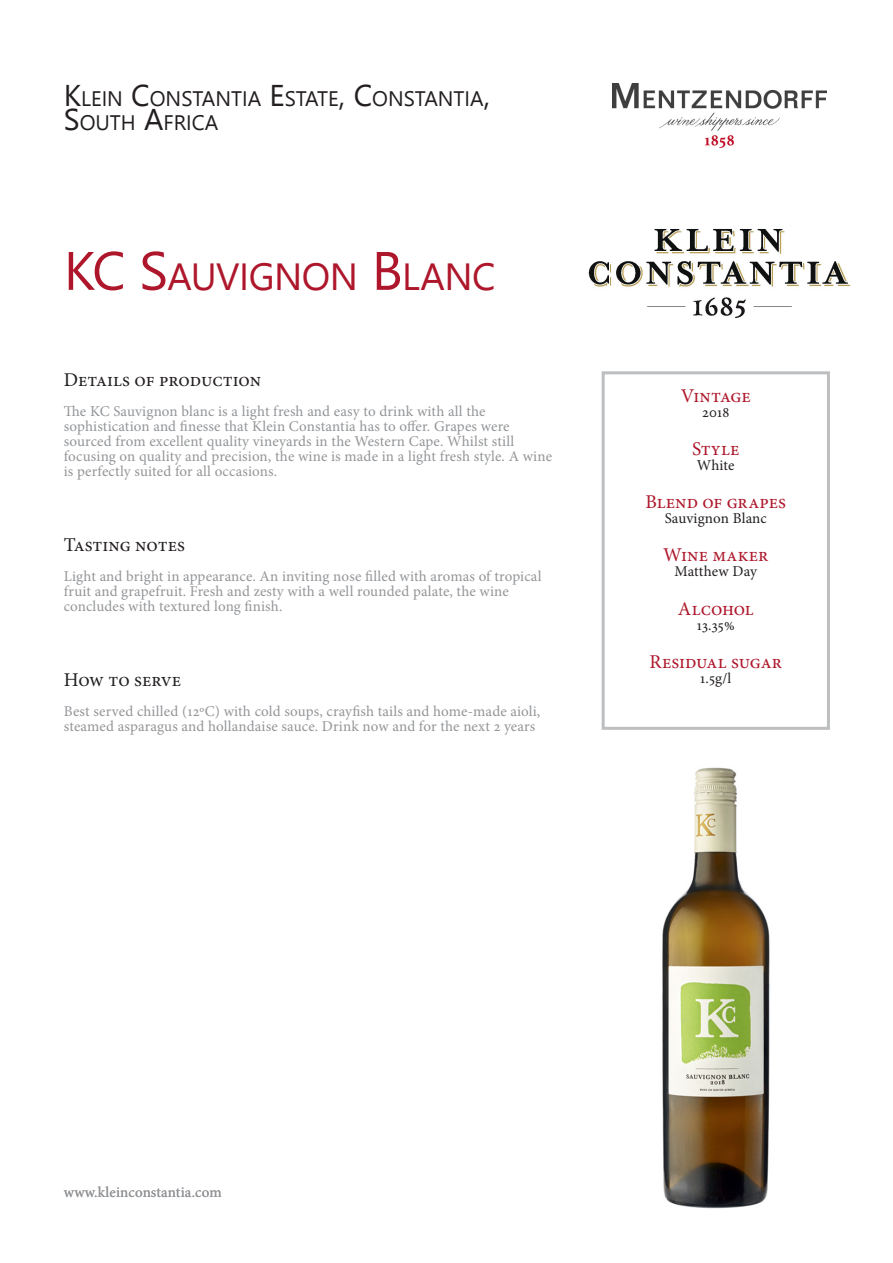
<style>
.page{position:relative;width:893px;height:1263px;background:#fff}
.page>*{position:absolute;margin:0;border:0;box-sizing:border-box;transform-origin:0 0}
._1_2_Wine_Name{font:37.8px "Leelawadee";letter-spacing:-.015em;color:#ae172b}
.t1{font:21px/24px "Leelawadee";color:#231f20}
._2_0_More_info_Heade{font:19.5px "Minion Pro";color:#ae172b}
._1_3_Taste_note_text{font:19.5px "Minion Pro";letter-spacing:-.005em;color:#231f20}
._2_0_More_info_Heade-2{font:19.5px "Minion Pro";letter-spacing:-.025em;color:#ae172b}
._1_0_Taste_note_main{font:15px/15px "Minion Pro";letter-spacing:.01em;color:#939598}
._2_1_More_info_Heade{font:15px "Minion Pro";letter-spacing:.005em;color:#231f20}
.s1{font-size:30px}
.s2{font-size:54px}
</style>
<div class="page">
<img style="left:612px;top:84px;width:215px;height:63px">
<img style="left:588px;top:228px;width:263px;height:90px">
<div style="left:602px;top:371px;width:228px;height:359px;border:3px solid #bcbec0"></div>
<img style="left:662px;top:767px;width:108px;height:442px">
<h2 class="t1" style="left:64px;top:87px;width:428px"><span class="s1">K</span>LEIN <span class="s1">C</span>ONSTANTIA <span class="s1">E</span>STATE<span class="s1">, C</span>ONSTANTIA<span class="s1">,<br>S</span>OUTH <span class="s1">A</span>FRICA</h2>
<p class="_1_2_Wine_Name" style="left:64px;top:255px;width:430px"><span class="s2">KC S</span>AUVIGNON <span class="s2">B</span>LANC</p>
<p class="_1_3_Taste_note_text" style="left:64px;top:366px;width:199px">Details of production</p>
<p class="_1_0_Taste_note_main" style="left:64px;top:403px;width:490px">The KC Sauvignon blanc is a light fresh and easy to drink with all the sophistication and finesse that Klein Constantia has to offer. Grapes were sourced from excellent quality vineyards in the Western Cape. Whilst still focusing on quality and precision, the wine is made in a light fresh style. A wine is perfectly suited for all occasions.</p>
<p class="_1_3_Taste_note_text" style="left:64px;top:531px;width:123px">Tasting notes</p>
<p class="_1_0_Taste_note_main" style="left:64px;top:568px;width:479px">Light and bright in appearance. An inviting nose filled with aromas of tropical fruit and grapefruit. Fresh and zesty with a well rounded palate, the wine concludes with textured long finish.</p>
<p class="_1_3_Taste_note_text" style="left:64px;top:666px;width:119px">How to serve</p>
<p class="_1_0_Taste_note_main" style="left:64px;top:703px;width:478px">Best served chilled (12ºC) with cold soups, crayfish tails and home-made aioli, steamed asparagus and hollandaise sauce. Drink now and for the next 2 years</p>
<p class="_2_0_More_info_Heade-2" style="left:681px;top:382px;width:72px">Vintage</p>
<p class="_2_1_More_info_Heade" style="left:702px;top:402px;width:29px">2018</p>
<p class="_2_0_More_info_Heade" style="left:692px;top:435px;width:49px">Style</p>
<p class="_2_1_More_info_Heade" style="left:697px;top:455px;width:39px">White</p>
<p class="_2_0_More_info_Heade" style="left:645px;top:489px;width:142px">Blend of grapes</p>
<p class="_2_1_More_info_Heade" style="left:665px;top:508px;width:104px">Sauvignon Blanc</p>
<p class="_2_0_More_info_Heade" style="left:663px;top:542px;width:107px">Wine maker</p>
<p class="_2_1_More_info_Heade" style="left:675px;top:561px;width:84px">Matthew Day</p>
<p class="_2_0_More_info_Heade" style="left:678px;top:595px;width:77px">Alcohol</p>
<p class="_2_1_More_info_Heade" style="left:697px;top:615px;width:39px">13.35%</p>
<p class="_2_0_More_info_Heade" style="left:649px;top:648px;width:134px">Residual sugar</p>
<p class="_2_1_More_info_Heade" style="left:700px;top:668px;width:33px">1.5g/l</p>
<p class="_1_0_Taste_note_main" style="left:64px;top:1185px;width:159px">www.kleinconstantia.com</p>
</div>
